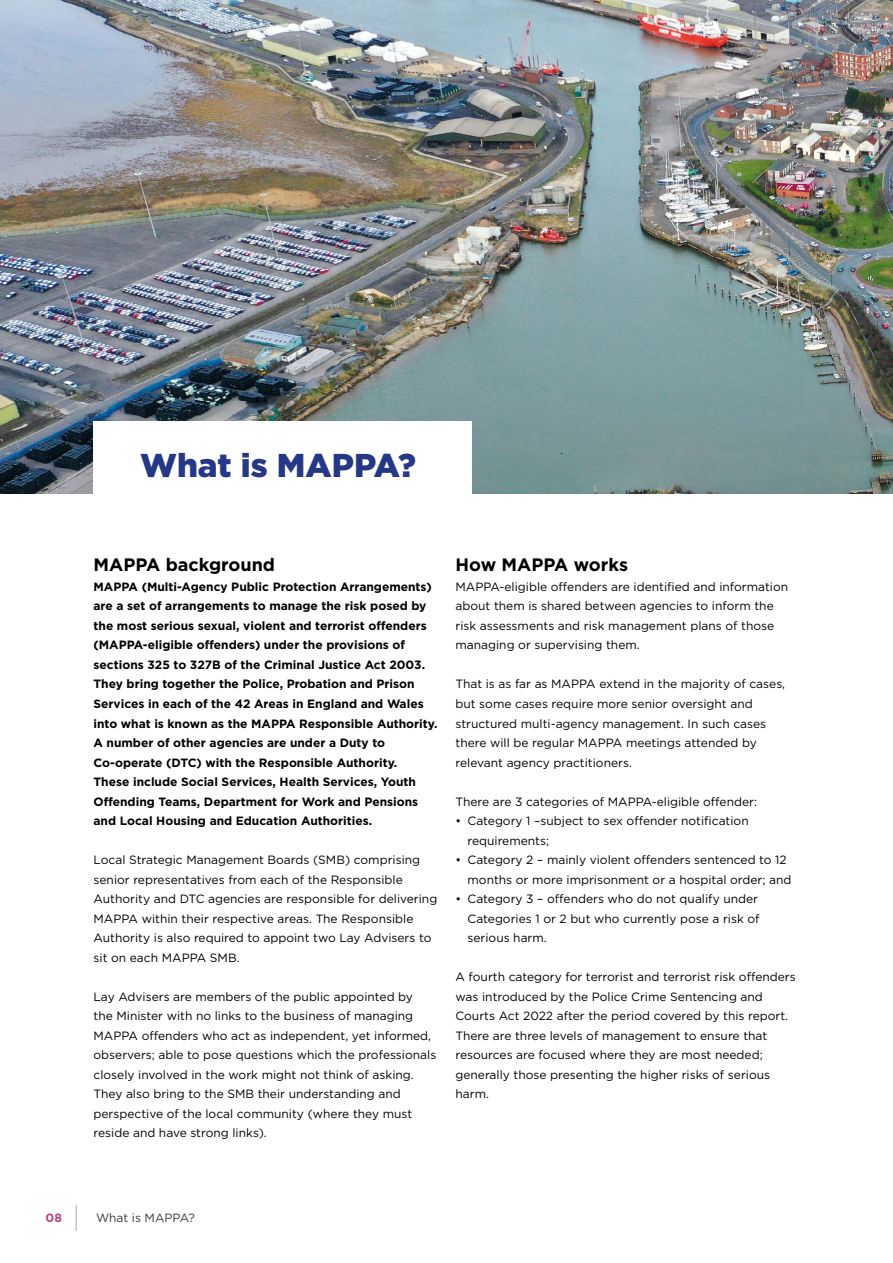
<style>
.page{position:relative;width:893px;height:1263px;background:#fff}
.page>*{position:absolute;margin:0;border:0;box-sizing:border-box;transform-origin:0 0}
.t1{font:900 33px "Gotham";color:#243885}
.t2{font:700 18px "Gotham";color:#000}
.t3{font:12px/19.5px "Gotham";color:#000}
.t4{font:700 12px/19.5px "Gotham";color:#000}
.t5{font:12px "Gotham";color:#3c3c3b}
.t6{font:700 12px "Gotham";color:#b8437b}
</style>
<div class="page">
<img style="left:0;top:0;width:893px;height:493px">
<div style="left:94px;top:421px;width:378px;height:90px;background:#fff"></div>
<hr style="left:75px;top:1205px;width:2px;height:26px;background:#c6c6c6">
<h1 class="t1" style="left:140px;top:443px;width:277px">What is MAPPA?</h1>
<h2 class="t2" style="left:94px;top:553px;width:183px">MAPPA background</h2>
<p class="t4" style="left:94px;top:577px;width:345px">MAPPA (Multi-Agency Public Protection Arrangements) are a set of arrangements to manage the risk posed by the most serious sexual, violent and terrorist offenders (MAPPA-eligible offenders) under the provisions of sections 325 to 327B of the Criminal Justice Act 2003.<br>They bring together the Police, Probation and Prison Services in each of the 42 Areas in England and Wales into what is known as the MAPPA Responsible Authority.<br>A number of other agencies are under a Duty to Co-operate (DTC) with the Responsible Authority.<br>These include Social Services, Health Services, Youth Offending Teams, Department for Work and Pensions and Local Housing and Education Authorities.</p>
<p class="t3" style="left:94px;top:850px;width:345px">Local Strategic Management Boards (SMB) comprising senior representatives from each of the Responsible Authority and DTC agencies are responsible for delivering MAPPA within their respective areas. The Responsible Authority is also required to appoint two Lay Advisers to sit on each MAPPA SMB.</p>
<p class="t3" style="left:94px;top:986px;width:344px">Lay Advisers are members of the public appointed by<br>the Minister with no links to the business of managing MAPPA offenders who act as independent, yet informed, observers; able to pose questions which the professionals closely involved in the work might not think of asking.<br>They also bring to the SMB their understanding and perspective of the local community (where they must reside and have strong links).</p>
<h2 class="t2" style="left:455px;top:553px;width:174px">How MAPPA works</h2>
<p class="t3" style="left:455px;top:577px;width:334px">MAPPA-eligible offenders are identified and information about them is shared between agencies to inform the risk assessments and risk management plans of those managing or supervising them.</p>
<p class="t3" style="left:455px;top:674px;width:331px">That is as far as MAPPA extend in the majority of cases, but some cases require more senior oversight and structured multi-agency management. In such cases there will be regular MAPPA meetings attended by relevant agency practitioners.</p>
<p class="t3" style="left:455px;top:791px;width:303px">There are 3 categories of MAPPA-eligible offender:</p>
<p class="t3" style="left:467px;top:811px;width:283px;text-indent:-12px">• Category 1 –subject to sex offender notification requirements;</p>
<p class="t3" style="left:467px;top:850px;width:325px;text-indent:-12px">• Category 2 – mainly violent offenders sentenced to 12 months or more imprisonment or a hospital order; and</p>
<p class="t3" style="left:467px;top:889px;width:294px;text-indent:-12px">• Category 3 – offenders who do not qualify under<br>Categories 1 or 2 but who currently pose a risk of serious harm.</p>
<p class="t3" style="left:455px;top:967px;width:342px">A fourth category for terrorist and terrorist risk offenders was introduced by the Police Crime Sentencing and Courts Act 2022 after the period covered by this report.<br>There are three levels of management to ensure that resources are focused where they are most needed; generally those presenting the higher risks of serious harm.</p>
<p class="t6" style="left:46px;top:1209px;width:18px">08</p>
<p class="t5" style="left:96px;top:1209px;width:100px">What is MAPPA?</p>
</div>
